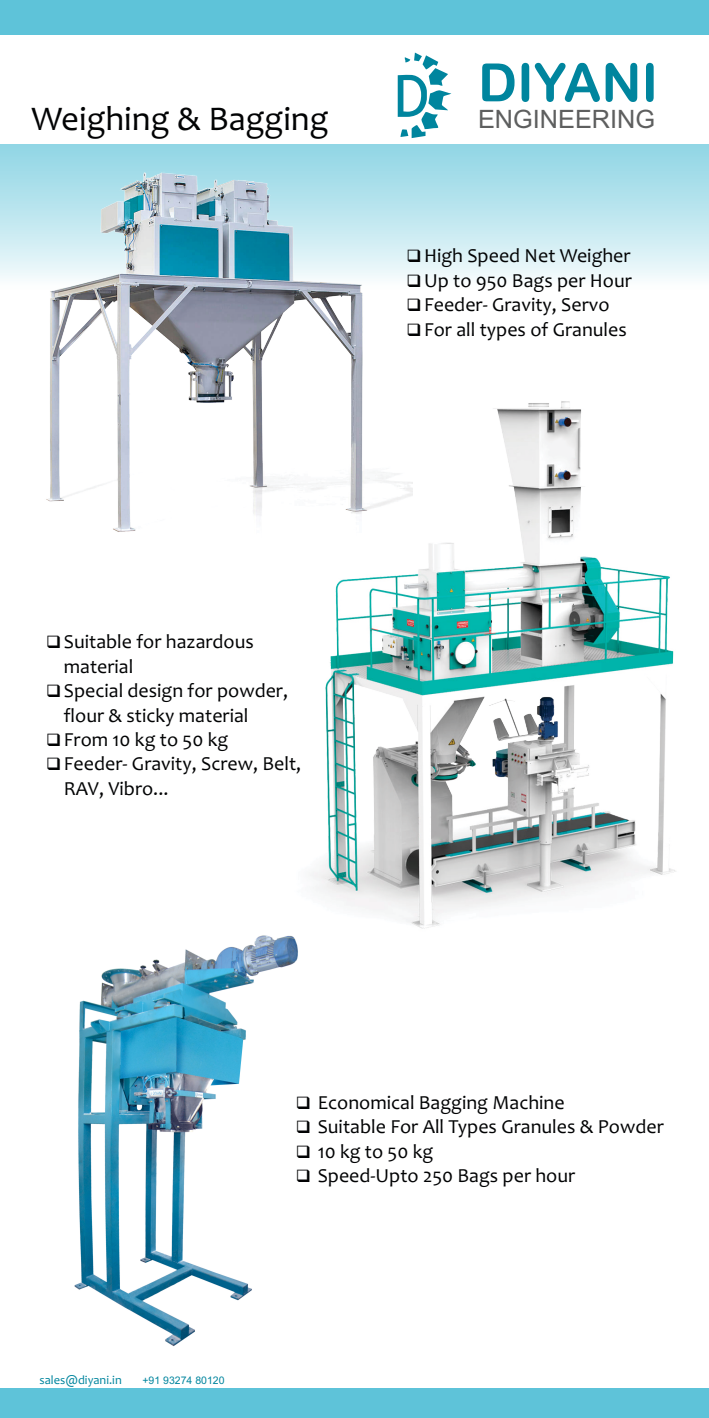
<style>
.page{position:relative;width:709px;height:1418px;background:#fff}
.page>*{position:absolute;margin:0;border:0;box-sizing:border-box;transform-origin:0 0}
.t1{font:52.83px "Arial Rounded MT Bold";color:#00859e}
.t2{font:34.8px "Candara";color:#020304}
.t3{font:25.3px "Arial";color:#5e5f5f}
.t4{font:20px/24.4px "Candara";color:#020304}
.t5{font:12.5px "Candara";color:#00859e}
.t6{font:10.5px "Arial";color:#00859e}
</style>
<div class="page">
<svg style="left:0;top:0;width:709px;height:279px;background:#9ad9e6"></svg>
<div style="left:0;top:35px;width:709px;height:108px;background:#fff"></div>
<svg style="left:398px;top:53px;width:53px;height:85px"></svg>
<div style="left:0;top:1388px;width:709px;height:29px;background:#5ec3d9"></div>
<img style="left:74px;top:949px;width:178px;height:397px">
<img style="left:10px;top:155px;width:403px;height:377px">
<img style="left:196px;top:372px;width:480px;height:689px">
<h2 class="t2" style="left:31px;top:104px;width:299px">Weighing &amp; Bagging</h2>
<h1 class="t1" style="left:478px;top:63px;width:181px">DIYANI</h1>
<p class="t3" style="left:478px;top:109px;width:179px">ENGINEERING</p>
<p class="t4" style="left:406px;top:246px;width:226px">❑High Speed Net Weigher</p>
<p class="t4" style="left:406px;top:270px;width:227px">❑Up to 950 Bags per Hour</p>
<p class="t4" style="left:406px;top:294px;width:205px">❑Feeder- Gravity, Servo</p>
<p class="t4" style="left:406px;top:319px;width:222px">❑For all types of Granules</p>
<p class="t4" style="left:64px;top:631px;width:191px;text-indent:-18px">❑Suitable for hazardous material</p>
<p class="t4" style="left:64px;top:680px;width:226px;text-indent:-18px">❑Special design for powder, flour &amp; sticky material</p>
<p class="t4" style="left:46px;top:729px;width:184px">❑From 10 kg to 50 kg</p>
<p class="t4" style="left:64px;top:753px;width:239px;text-indent:-18px">❑Feeder- Gravity, Screw, Belt,<br>RAV, Vibro...</p>
<p class="t4" style="left:296px;top:1092px;width:270px">❑ Economical Bagging Machine</p>
<p class="t4" style="left:296px;top:1116px;width:369px">❑ Suitable For All Types Granules &amp; Powder</p>
<p class="t4" style="left:296px;top:1140px;width:139px">❑ 10 kg to 50 kg</p>
<p class="t4" style="left:296px;top:1165px;width:281px">❑ Speed-Upto 250 Bags per hour</p>
<p class="t5" style="left:40px;top:1375px;width:84px">sales@diyani.in</p>
<p class="t6" style="left:142px;top:1376px;width:84px">+91 93274 80120</p>
</div>
